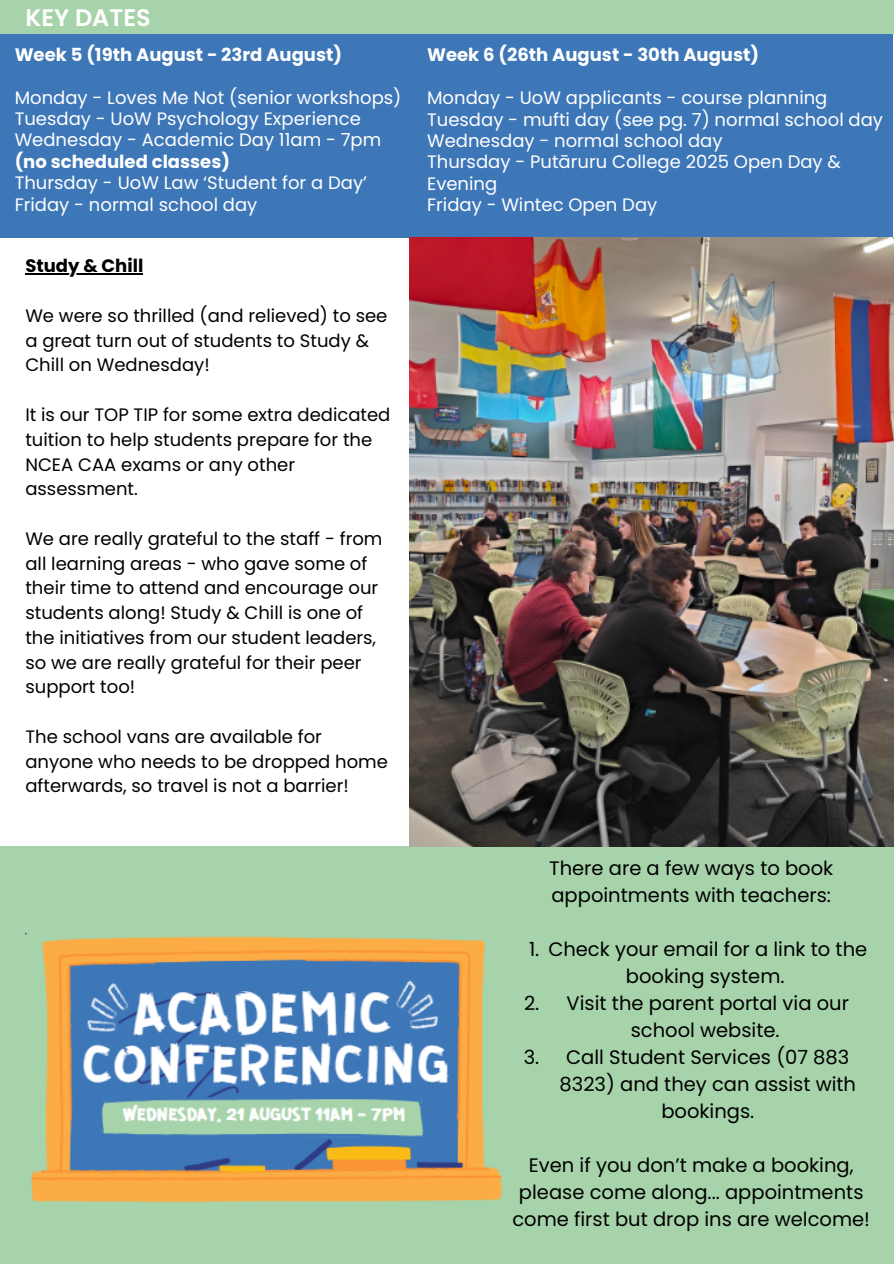
<style>
.page{position:relative;width:894px;height:1264px;background:#fff}
.page>*{position:absolute;margin:0;border:0;box-sizing:border-box;transform-origin:0 0}
.t1{font:600 24px "Poppins";color:#fff}
.t2{font:19.5px/27px "Poppins";color:#000;text-align:center}
.t3{font:18px/24.8px "Poppins";color:#000}
.t4{font:18px/21.3px "Poppins";color:#fff}
.t5{font:700 18px "Poppins";color:#fff}
.t6{font:700 18px "Poppins";color:#000}
</style>
<div class="page">
<div style="left:0;top:33px;width:893px;height:204px;background:#3e77b8"></div>
<div style="left:0;top:0;width:893px;height:33px;background:#a7d3ab"></div>
<div style="left:0;top:846px;width:892px;height:417px;background:#a7d3ab"></div>
<img style="left:409px;top:237px;width:484px;height:609px">
<img style="left:25px;top:933px;width:477px;height:270px">
<hr style="left:25px;top:273px;width:118px;height:2px;background:#000">
<p class="t1" style="left:25px;top:1px;width:127px">KEY DATES</p>
<p class="t5" style="left:15px;top:42px;width:329px">Week 5 (19th August - 23rd August)</p>
<p class="t4" style="left:15px;top:87px;width:388px">Monday - Loves Me Not (senior workshops)</p>
<p class="t4" style="left:15px;top:108px;width:347px">Tuesday - UoW Psychology Experience</p>
<p class="t4" style="left:15px;top:129px;width:368px">Wednesday - Academic Day 11am - 7pm</p>
<p class="t5" style="left:15px;top:149px;width:217px">(no scheduled classes)</p>
<p class="t4" style="left:15px;top:172px;width:354px">Thursday - UoW Law ‘Student for a Day’</p>
<h2 class="t4" style="left:15px;top:193px;width:244px">Friday - normal school day</h2>
<p class="t6" style="left:25px;top:253px;width:119px">Study &amp; Chill</p>
<p class="t3" style="left:25px;top:303px;width:363px">We were so thrilled (and relieved) to see a great turn out of students to Study &amp;<br>Chill on Wednesday!</p>
<p class="t3" style="left:25px;top:402px;width:366px">It is our TOP TIP for some extra dedicated tuition to help students prepare for the<br>NCEA CAA exams or any other assessment.</p>
<p class="t3" style="left:25px;top:526px;width:358px">We are really grateful to the staff - from all learning areas - who gave some of their time to attend and encourage our students along! Study &amp; Chill is one of the initiatives from our student leaders, so we are really grateful for their peer support too!</p>
<p class="t3" style="left:25px;top:724px;width:364px">The school vans are available for anyone who needs to be dropped home afterwards, so travel is not a barrier!</p>
<h2 class="t5" style="left:427px;top:43px;width:333px">Week 6 (26th August - 30th August)</h2>
<p class="t4" style="left:427px;top:87px;width:401px">Monday - UoW applicants - course planning</p>
<p class="t4" style="left:427px;top:109px;width:457px">Tuesday - mufti day (see pg. 7) normal school day</p>
<p class="t4" style="left:427px;top:130px;width:297px">Wednesday - normal school day</p>
<p class="t4" style="left:427px;top:151px;width:415px">Thursday - Putāruru College 2025 Open Day &amp;<br>Evening</p>
<p class="t4" style="left:427px;top:194px;width:232px">Friday - Wintec Open Day</p>
<p class="t2" style="left:529px;top:935px;width:12px">1.</p>
<p class="t2" style="left:524px;top:989px;width:17px">2.</p>
<p class="t2" style="left:523px;top:1043px;width:17px">3.</p>
<p class="t2" style="left:549px;top:854px;width:285px;text-align:left">There are a few ways to book appointments with teachers:</p>
<p class="t2" style="left:548px;top:935px;width:320px">Check your email for a link to the booking system.</p>
<p class="t2" style="left:566px;top:989px;width:284px">Visit the parent portal via our school website.</p>
<p class="t2" style="left:559px;top:1043px;width:298px">Call Student Services (07 883<br>8323) and they can assist with bookings.</p>
<p class="t2" style="left:512px;top:1151px;width:359px">Even if you don’t make a booking, please come along... appointments come first but drop ins are welcome!</p>
</div>
